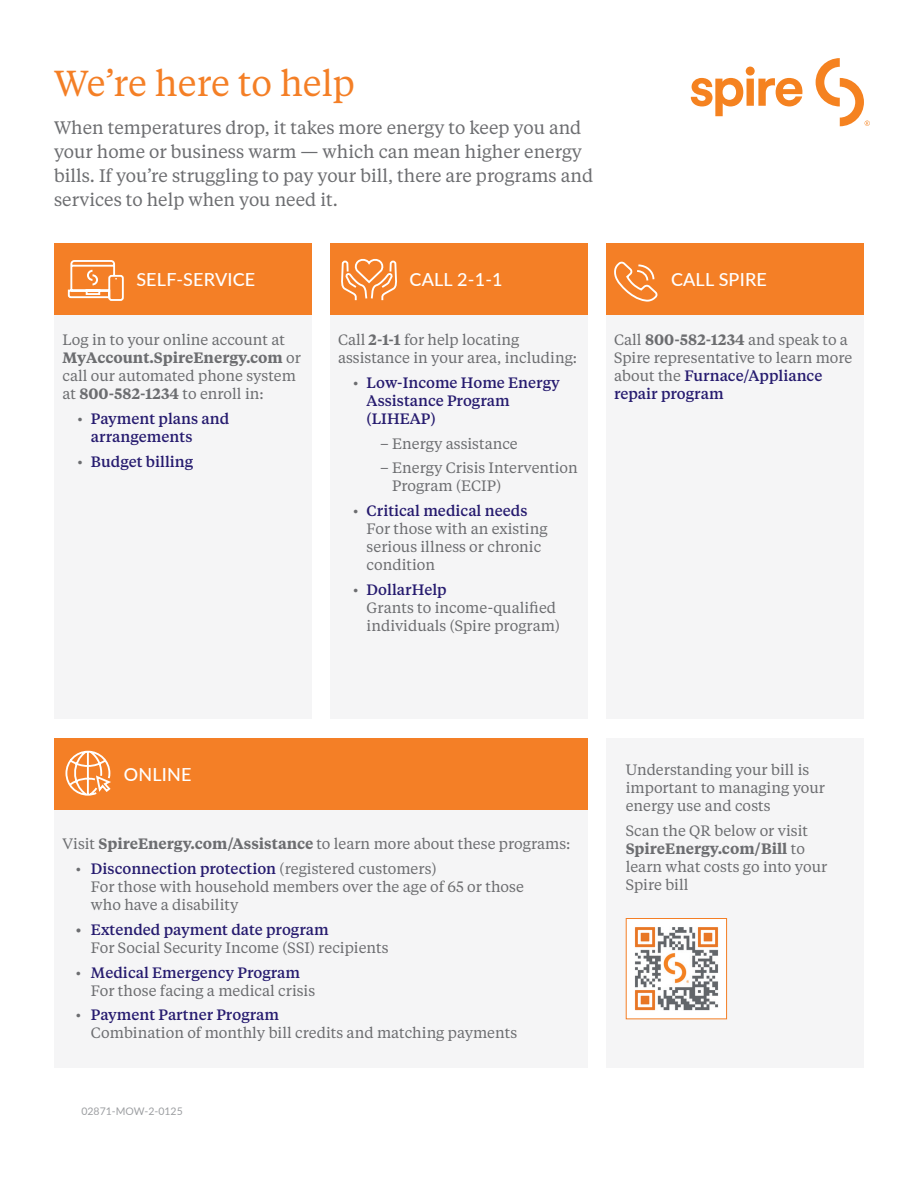
<style>
.page{position:relative;width:918px;height:1188px;background:#fff}
.page>*{position:absolute;margin:0;border:0;box-sizing:border-box;transform-origin:0 0}
.t1{font:36px "Tiempos Text";color:#f47f26}
.t2{font:18px/24px "Tiempos Text";color:#6c6d70}
.t3{font:500 18px "Lato";letter-spacing:.01em;color:#fff}
.t4{font:15px/18px "Tiempos Text";color:#6c6d70}
.t5{font:500 15px/18px "Tiempos Text";color:#261b6f}
.t6{font:10.5px "Lato";color:#9d9fa2}
.s1{font-weight:600}
.s2{font-weight:400;color:#6c6d70}
.s3{font-weight:500;color:#261b6f}
.s4{font-weight:500}
</style>
<div class="page">
<div style="left:331px;top:269px;width:257px;height:449px;background:#f5f5f6"></div>
<div style="left:607px;top:269px;width:257px;height:449px;background:#f5f5f6"></div>
<div style="left:607px;top:738px;width:257px;height:330px;background:#f5f5f6"></div>
<div style="left:55px;top:269px;width:257px;height:449px;background:#f5f5f6"></div>
<div style="left:55px;top:738px;width:533px;height:330px;background:#f5f5f6"></div>
<svg style="left:690px;top:58px;width:180px;height:68px"></svg>
<img style="left:635px;top:927px;width:83px;height:84px">
<div style="left:626px;top:918px;width:101px;height:101px;border:1px solid #f47f26"></div>
<div style="left:54px;top:243px;width:258px;height:71px;background:#f47f26"></div>
<div style="left:54px;top:738px;width:534px;height:71px;background:#f47f26"></div>
<div style="left:330px;top:243px;width:258px;height:71px;background:#f47f26"></div>
<div style="left:606px;top:243px;width:258px;height:71px;background:#f47f26"></div>
<svg style="left:67px;top:260px;width:57px;height:41px"></svg>
<svg style="left:340px;top:259px;width:58px;height:56px"></svg>
<svg style="left:614px;top:261px;width:44px;height:41px"></svg>
<svg style="left:65px;top:750px;width:46px;height:46px"></svg>
<h1 class="t1" style="left:54px;top:59px;width:303px">We’re here to help</h1>
<p class="t2" style="left:54px;top:115px;width:541px">When temperatures drop, it takes more energy to keep you and your home or business warm — which can mean higher energy bills. If you’re struggling to pay your bill, there are programs and services to help when you need it.</p>
<p class="t3" style="left:136px;top:266px;width:120px">SELF-SERVICE</p>
<p class="t4" style="left:62px;top:330px;width:240px">Log in to your online account at<br><span class="s1">MyAccount.SpireEnergy.com</span> or call our automated phone system at <span class="s1">800-582-1234</span> to enroll in:</p>
<p class="t5" style="left:91px;top:409px;width:140px;text-indent:-14px"><span class="s2">•</span> Payment plans and arrangements</p>
<p class="t5" style="left:77px;top:452px;width:117px"><span class="s2">•</span> Budget billing</p>
<p class="t3" style="left:410px;top:266px;width:95px">CALL 2-1-1</p>
<p class="t3" style="left:671px;top:266px;width:97px">CALL SPIRE</p>
<p class="t4" style="left:338px;top:330px;width:240px">Call <span class="s1">2-1-1</span> for help locating assistance in your area, including:</p>
<p class="t5" style="left:367px;top:373px;width:195px;text-indent:-14px"><span class="s2">•</span> Low-Income Home Energy<br>Assistance Program (LIHEAP)</p>
<p class="t4" style="left:380px;top:434px;width:139px">– Energy assistance</p>
<p class="t4" style="left:392px;top:458px;width:187px;text-indent:-12px">– Energy Crisis Intervention<br>Program (ECIP)</p>
<p class="t4" style="left:367px;top:501px;width:182px;text-indent:-14px">• <span class="s3">Critical medical needs<br></span>For those with an existing serious illness or chronic condition</p>
<p class="t4" style="left:367px;top:580px;width:195px;text-indent:-14px">• <span class="s3">DollarHelp<br></span>Grants to income-qualified individuals (Spire program)</p>
<p class="t4" style="left:614px;top:330px;width:240px">Call <span class="s1">800-582-1234</span> and speak to a<br>Spire representative to learn more about the <span class="s3">Furnace/Appliance repair program</span></p>
<p class="t3" style="left:124px;top:761px;width:69px">ONLINE</p>
<p class="t4" style="left:62px;top:835px;width:510px">Visit <span class="s1">SpireEnergy.com/Assistance</span> to learn more about these programs:</p>
<p class="t4" style="left:91px;top:859px;width:435px;text-indent:-15px">• <span class="s3">Disconnection protection</span> (registered customers)<br>For those with household members over the age of 65 or those who have a disability</p>
<p class="t4" style="left:91px;top:920px;width:299px;text-indent:-15px"><span class="s4">•</span> <span class="s3">Extended payment date program<br></span>For Social Security Income (SSI) recipients</p>
<p class="t4" style="left:91px;top:963px;width:226px;text-indent:-15px">• <span class="s3">Medical Emergency Program<br></span>For those facing a medical crisis</p>
<p class="t4" style="left:91px;top:1006px;width:428px;text-indent:-15px">• <span class="s3">Payment Partner Program<br></span>Combination of monthly bill credits and matching payments</p>
<p class="t6" style="left:81px;top:1104px;width:103px">02871-MOW-2-0125</p>
<p class="t4" style="left:626px;top:760px;width:201px">Understanding your bill is important to managing your energy use and costs</p>
<p class="t4" style="left:626px;top:821px;width:203px">Scan the QR below or visit<br><span class="s1">SpireEnergy.com/Bill</span> to learn what costs go into your<br>Spire bill</p>
</div>
